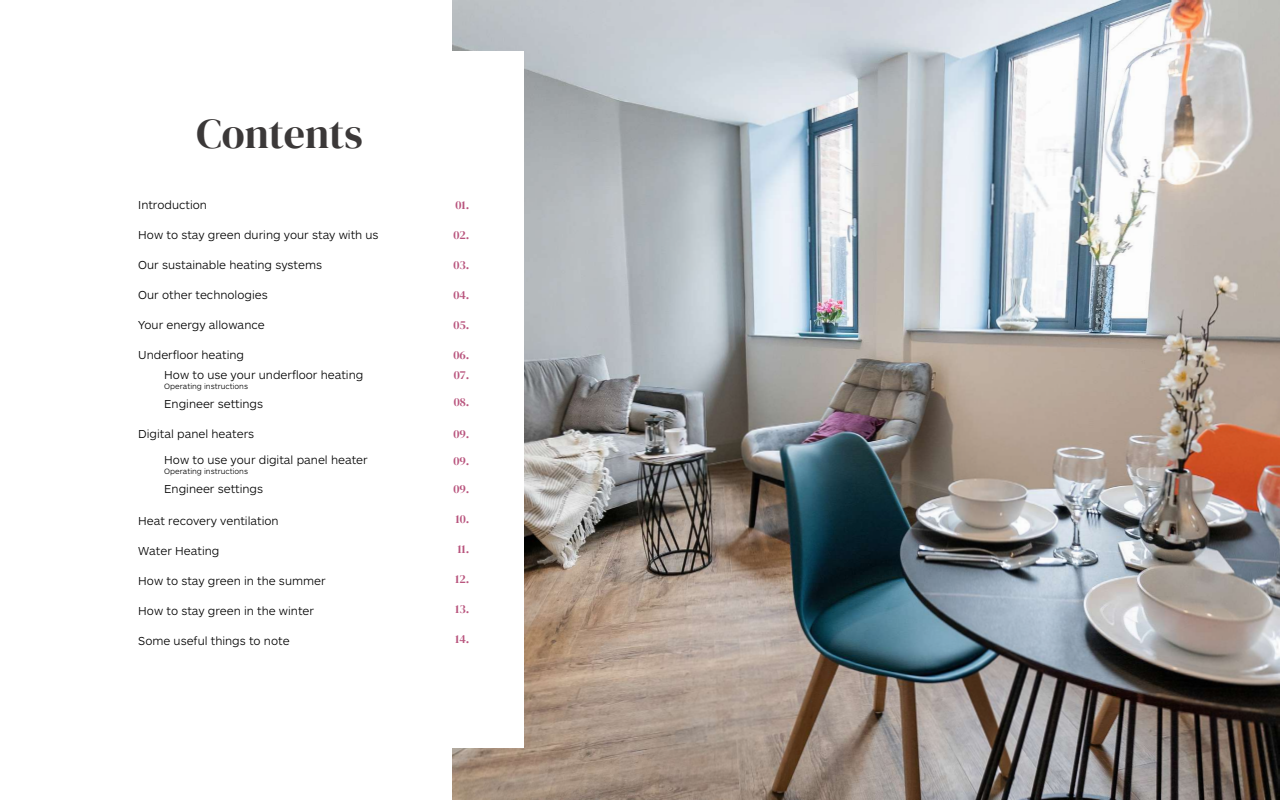
<style>
.page{position:relative;width:1280px;height:800px;background:#fff}
.page>*{position:absolute;margin:0;border:0;box-sizing:border-box;transform-origin:0 0}
.t1{font:42px "DM Serif Display";color:#3b3838}
.t2{font:300 12px/20px "ARS Maquette Pro";color:#000}
.t3{font:12px/20px "DM Serif Display";color:#b9557e}
.t4{font:300 8px "ARS Maquette Pro";color:#000}
</style>
<div class="page">
<img style="left:452px;top:0;width:828px;height:800px">
<div style="left:98px;top:52px;width:426px;height:696px;background:#fff"></div>
<h1 class="t1" style="left:196px;top:109px;width:168px">Contents</h1>
<p class="t2" style="left:138px;top:194px;width:70px">Introduction</p>
<p class="t2" style="left:138px;top:224px;width:242px">How to stay green during your stay with us</p>
<p class="t2" style="left:138px;top:254px;width:185px">Our sustainable heating systems</p>
<p class="t2" style="left:138px;top:284px;width:131px">Our other technologies</p>
<p class="t2" style="left:138px;top:314px;width:128px">Your energy allowance</p>
<p class="t2" style="left:164px;top:344px;width:201px;text-indent:-26px">Underfloor heating<br>How to use your underfloor heating</p>
<p class="t4" style="left:164px;top:381px;width:85px">Operating instructions</p>
<p class="t2" style="left:164px;top:393px;width:100px">Engineer settings</p>
<p class="t2" style="left:164px;top:420px;width:205px;line-height:26px;text-indent:-26px">Digital panel heaters<br>How to use your digital panel heater</p>
<p class="t4" style="left:164px;top:466px;width:85px">Operating instructions</p>
<p class="t2" style="left:164px;top:478px;width:100px">Engineer settings</p>
<p class="t2" style="left:138px;top:510px;width:142px">Heat recovery ventilation</p>
<p class="t2" style="left:138px;top:540px;width:83px">Water Heating</p>
<p class="t2" style="left:138px;top:570px;width:189px">How to stay green in the summer</p>
<p class="t2" style="left:138px;top:600px;width:177px">How to stay green in the winter</p>
<p class="t2" style="left:138px;top:630px;width:153px">Some useful things to note</p>
<p class="t3" style="left:456px;top:196px;width:15px">01.</p>
<p class="t3" style="left:453px;top:226px;width:18px">02.</p>
<p class="t3" style="left:453px;top:256px;width:18px">03.</p>
<p class="t3" style="left:453px;top:286px;width:18px">04.</p>
<p class="t3" style="left:453px;top:316px;width:18px">05.</p>
<p class="t3" style="left:453px;top:346px;width:17px">06.<br>07.</p>
<p class="t3" style="left:454px;top:393px;width:17px">08.</p>
<p class="t3" style="left:453px;top:425px;width:18px">09.</p>
<p class="t3" style="left:453px;top:452px;width:18px">09.</p>
<p class="t3" style="left:453px;top:480px;width:18px">09.</p>
<p class="t3" style="left:456px;top:510px;width:15px">10.</p>
<p class="t3" style="left:457px;top:540px;width:13px">11.</p>
<p class="t3" style="left:455px;top:570px;width:16px">12.</p>
<p class="t3" style="left:455px;top:600px;width:16px">13.</p>
<p class="t3" style="left:455px;top:630px;width:16px">14.</p>
</div>
